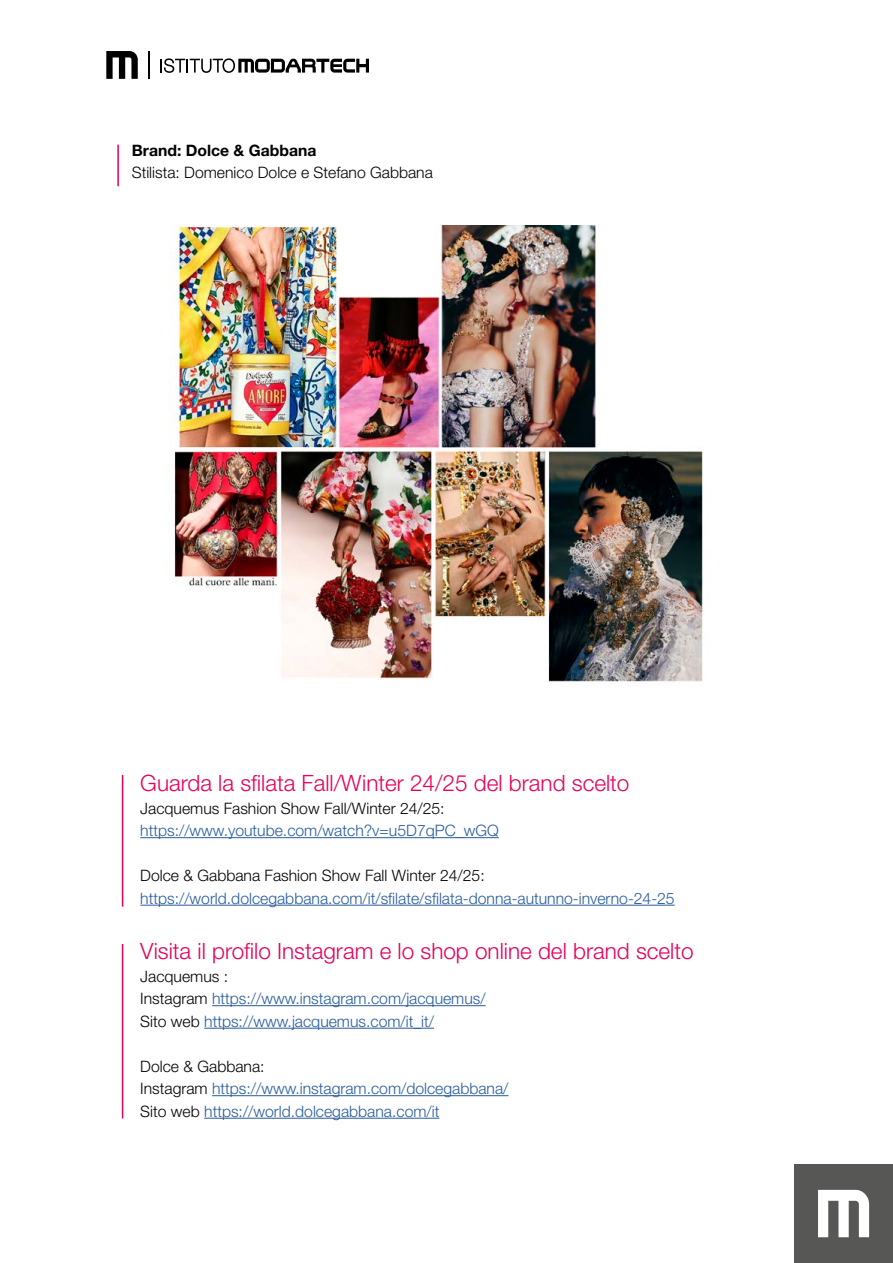
<style>
.page{position:relative;width:893px;height:1263px;background:#fff}
.page>*{position:absolute;margin:0;border:0;box-sizing:border-box;transform-origin:0 0}
.t1{font:300 22.5px "Helvetica Neue LT Std";color:#e6005b}
.t2{font:300 15.75px/22.5px "Helvetica Neue LT Std";color:#275b9b}
.t3{font:300 15.75px "Helvetica Neue LT Std";color:#000}
.t4{font:700 15.75px "Helvetica Neue LT Std";color:#000}
.s1{color:#000}
</style>
<div class="page">
<div style="left:794px;top:1164px;width:99px;height:99px;background:#575756"></div>
<svg style="left:818px;top:1190px;width:51px;height:47px"></svg>
<svg style="left:106px;top:51px;width:32px;height:28px"></svg>
<svg style="left:149px;top:51px;width:1px;height:28px"></svg>
<svg style="left:160px;top:58px;width:209px;height:15px"></svg>
<img style="left:169px;top:226px;width:534px;height:456px">
<hr style="left:140px;top:837px;width:359px;height:1px;background:#275b9b">
<hr style="left:140px;top:905px;width:535px;height:1px;background:#275b9b">
<hr style="left:212px;top:1005px;width:274px;height:1px;background:#275b9b">
<hr style="left:204px;top:1028px;width:230px;height:1px;background:#275b9b">
<hr style="left:212px;top:1095px;width:296px;height:1px;background:#275b9b">
<hr style="left:204px;top:1118px;width:235px;height:1px;background:#275b9b">
<hr style="left:122px;top:775px;width:1px;height:132px;background:#e6005b">
<hr style="left:122px;top:944px;width:1px;height:174px;background:#e6005b">
<hr style="left:117px;top:145px;width:2px;height:41px;background:#e6005b">
<p class="t4" style="left:132px;top:140px;width:186px">Brand: Dolce &amp; Gabbana</p>
<p class="t3" style="left:132px;top:163px;width:303px">Stilista: Domenico Dolce e Stefano Gabbana</p>
<h1 class="t1" style="left:140px;top:769px;width:490px">Guarda la sfilata Fall/Winter 24/25 del brand scelto</h1>
<p class="t3" style="left:140px;top:798px;width:306px">Jacquemus Fashion Show Fall/Winter 24/25:</p>
<p class="t2" style="left:140px;top:819px;width:360px">https://www.youtube.com/watch?v=u5D7qPC_wGQ</p>
<p class="t3" style="left:140px;top:866px;width:346px">Dolce &amp; Gabbana Fashion Show Fall Winter 24/25:</p>
<p class="t2" style="left:140px;top:886px;width:536px">https://world.dolcegabbana.com/it/sfilate/sfilata-donna-autunno-inverno-24-25</p>
<h1 class="t1" style="left:140px;top:937px;width:555px">Visita il profilo Instagram e lo shop online del brand scelto</h1>
<p class="t2" style="left:140px;top:964px;width:347px"><span class="s1">Jacquemus :<br>Instagram</span> https://www.instagram.com/jacquemus/<br><span class="s1">Sito web</span> https://www.jacquemus.com/it_it/</p>
<p class="t2" style="left:140px;top:1054px;width:370px"><span class="s1">Dolce &amp; Gabbana:<br>Instagram</span> https://www.instagram.com/dolcegabbana/<br><span class="s1">Sito web</span> https://world.dolcegabbana.com/it</p>
</div>
